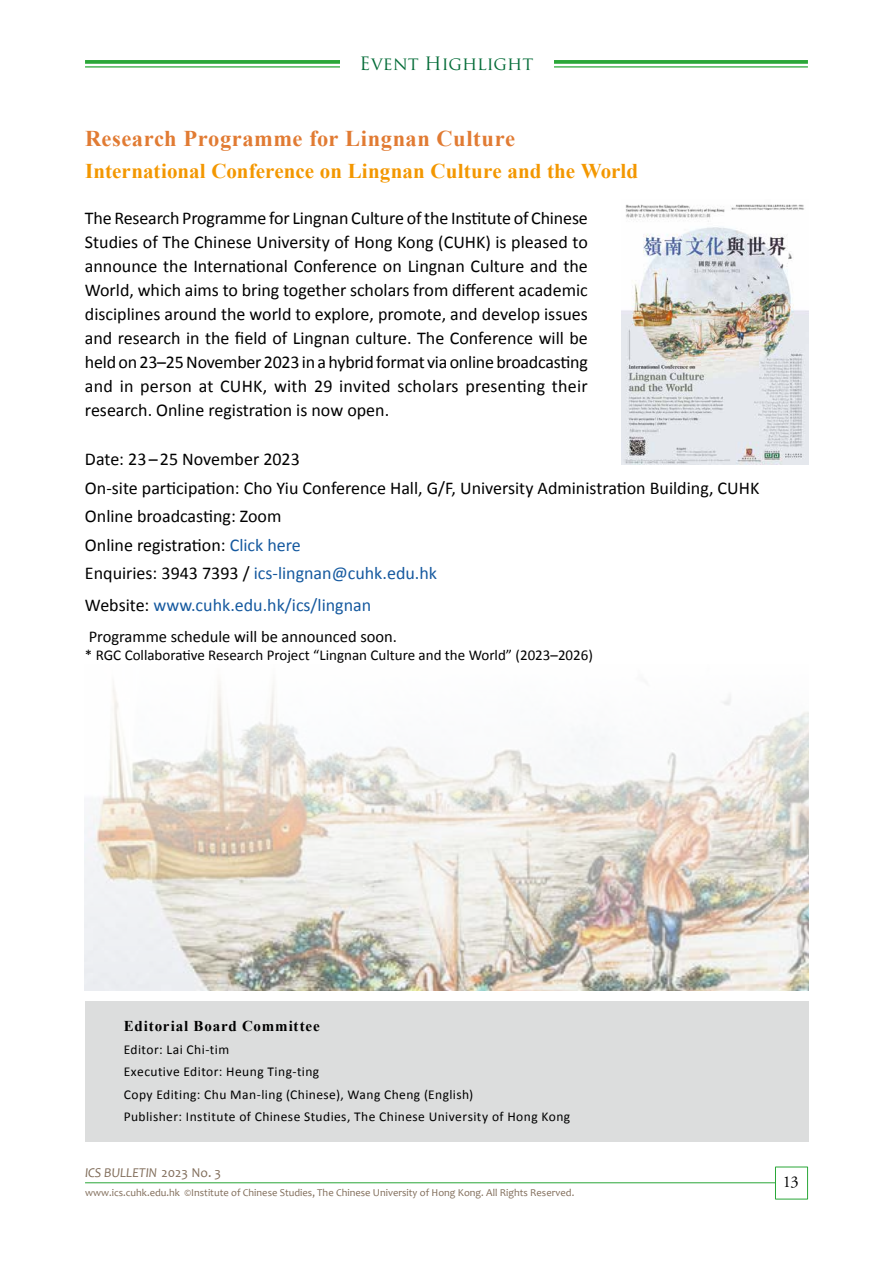
<style>
.page{position:relative;width:893px;height:1263px;background:#fff}
.page>*{position:absolute;margin:0;border:0;box-sizing:border-box;transform-origin:0 0}
.t1{font:700 22.5px "Times New Roman";letter-spacing:.02em;color:#e17b33}
.t2{font:700 21px "Times New Roman";letter-spacing:.005em;color:#f39700}
.t3{font:18px/24px "Calibri";color:#000;text-align:justify}
.t4{font:18px "Calibri";color:#15599f}
.t5{font:18px "Trajan Pro";color:#046c38}
.t6{font:16.5px "Calibri";color:#000}
.t7{font:16.5px "Adobe Garamond Pro";color:#000}
.t8{font:15px "Calibri";color:#000}
.t9{font:700 15px "Times New Roman";letter-spacing:.055em;color:#000}
.t10{font:13.5px/22.5px "Calibri";letter-spacing:.03em;color:#000}
.t11{font:italic 13.5px "Candara";color:#816d5a}
.t12{font:10.5px "Candara";color:#816d5a}
.s1{color:#15599f}
.s2{color:#000}
.s3{font-style:normal}
</style>
<div class="page">
<img style="left:85px;top:683px;width:723px;height:308px">
<div style="left:775px;top:1166px;width:33px;height:33px;background:#fff;border:1px solid #2aa738"></div>
<hr style="left:85px;top:1182px;width:690px;height:1px;background:#2aa738">
<svg style="left:85px;top:60px;width:723px;height:4px;background:#37ac44"></svg>
<hr style="left:85px;top:66px;width:723px;height:2px;background:#2aa738">
<div style="left:340px;top:54px;width:213px;height:27px;background:#fff"></div>
<img style="left:621px;top:204px;width:187px;height:260px">
<div style="left:85px;top:1001px;width:723px;height:141px;background:#dcdddd"></div>
<p class="t5" style="left:360px;top:52px;width:175px">Event Highlight</p>
<p class="t1" style="left:85px;top:123px;width:431px">Research Programme for Lingnan Culture</p>
<p class="t2" style="left:85px;top:156px;width:554px">International Conference on Lingnan Culture and the World</p>
<p class="t3" style="left:85px;top:206px;width:504px">The Research Programme for Lingnan Culture of the Institute of Chinese Studies of The Chinese University of Hong Kong (CUHK) is pleased to announce the International Conference on Lingnan Culture and the World, which aims to bring together scholars from different academic disciplines around the world to explore, promote, and develop issues and research in the field of Lingnan culture. The Conference will be heldon23–25November 2023 inahybridformat viaonlinebroadcasting and in person at CUHK, with 29 invited scholars presenting their research. Online registration is now open.</p>
<p class="t3" style="left:85px;top:445px;width:676px;line-height:28.5px;text-align:left">Date: 23 –25 November 2023<br>On-site participation: Cho Yiu Conference Hall, G/F, University Administration Building, CUHK Online broadcasting: Zoom<br>Online registration: <span class="s1">Click here<br></span>Enquiries: 3943 7393 / <span class="s1">ics-lingnan@cuhk.edu.hk</span></p>
<p class="t4" style="left:85px;top:593px;width:288px"><span class="s2">Website:</span> www.cuhk.edu.hk/ics/lingnan</p>
<p class="t6" style="left:89px;top:626px;width:310px">Programme schedule will be announced soon.</p>
<p class="t8" style="left:85px;top:646px;width:509px">* RGC Collaborative Research Project “Lingnan Culture and the World” (2023–2026)</p>
<p class="t9" style="left:124px;top:1016px;width:198px">Editorial Board Committee</p>
<p class="t10" style="left:124px;top:1038px;width:448px">Editor: Lai Chi-tim<br>Executive Editor: Heung Ting-ting<br>Copy Editing: Chu Man-ling (Chinese), Wang Cheng (English)<br>Publisher: Institute of Chinese Studies, The Chinese University of Hong Kong</p>
<p class="t11" style="left:85px;top:1164px;width:138px">ICS BULLETIN <span class="s3">2023 No. 3</span></p>
<p class="t12" style="left:85px;top:1186px;width:491px">www.ics.cuhk.edu.hk ©Institute of Chinese Studies, The Chinese University of Hong Kong. All Rights Reserved.</p>
<p class="t7" style="left:783px;top:1172px;width:18px">13</p>
</div>
